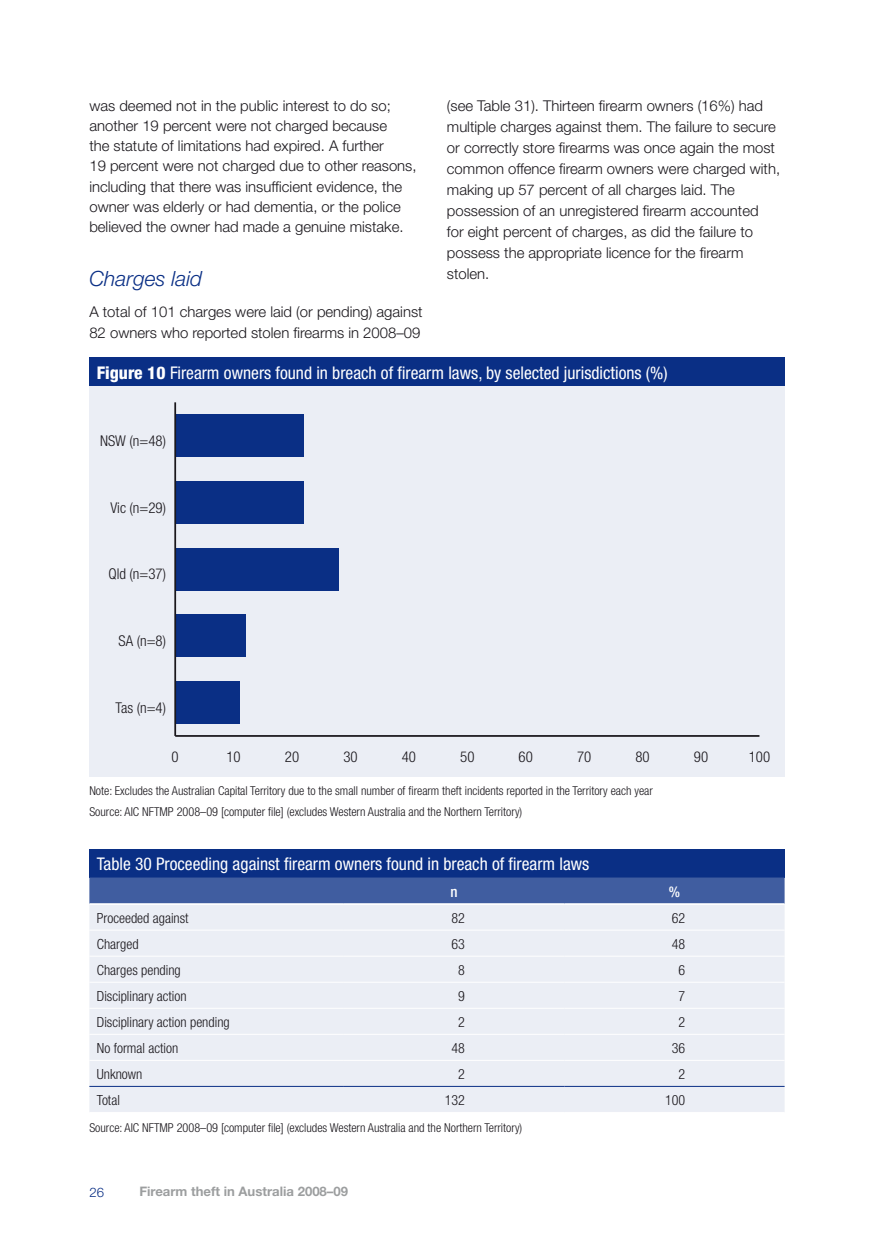
<style>
.page{position:relative;width:874px;height:1241px;background:#fff}
.page>*{position:absolute;margin:0;border:0;box-sizing:border-box;transform-origin:0 0}
.t1{font:italic 300 21px "Helvetica Neue LT";color:#0a2f85}
.t2{font:condensed 17.5px "Helvetica Neue LT";color:#fff}
.t3{font:300 14.88px/21px "Helvetica Neue LT";color:#1a171c}
.t4{font:300 condensed 14.88px "Helvetica Neue LT";color:#1a171c}
.t5{font:500 condensed 14.88px "Helvetica Neue LT";color:#fff}
.t6{font:300 condensed 14px "Helvetica Neue LT";color:#1a171c}
.t7{font:700 13.12px "Helvetica Neue LT";color:#9c9e9f}
.t8{font:300 13.12px "Helvetica Neue LT";color:#0a2f85}
.t9{font:300 condensed 12.25px/20.7px "Helvetica Neue LT";color:#1a171c}
.s1{font-weight:800}
</style>
<div class="page">
<div style="left:89px;top:357px;width:695px;height:29px;background:#0a2f85"></div>
<div style="left:89px;top:386px;width:695px;height:390px;background:#ebeef5"></div>
<hr style="left:175px;top:735px;width:584px;height:1px;background:#1a171c">
<div style="left:175px;top:414px;width:128px;height:43px;background:#0a2f85"></div>
<div style="left:175px;top:481px;width:128px;height:42px;background:#0a2f85"></div>
<div style="left:175px;top:547px;width:163px;height:43px;background:#0a2f85"></div>
<div style="left:175px;top:614px;width:70px;height:43px;background:#0a2f85"></div>
<div style="left:175px;top:681px;width:64px;height:42px;background:#0a2f85"></div>
<hr style="left:174px;top:402px;width:2px;height:333px;background:#1a171c">
<div style="left:89px;top:848px;width:695px;height:29px;background:#0a2f85"></div>
<div style="left:89px;top:877px;width:695px;height:26px;background:#405da0"></div>
<div style="left:89px;top:905px;width:695px;height:206px;background:#ebeef5"></div>
<hr style="left:89px;top:929px;width:255px;height:1px;background:#fff">
<hr style="left:344px;top:929px;width:220px;height:1px;background:#fff">
<hr style="left:564px;top:929px;width:220px;height:1px;background:#fff">
<hr style="left:89px;top:955px;width:255px;height:1px;background:#fff">
<hr style="left:344px;top:955px;width:220px;height:1px;background:#fff">
<hr style="left:564px;top:955px;width:220px;height:1px;background:#fff">
<hr style="left:89px;top:981px;width:255px;height:1px;background:#fff">
<hr style="left:344px;top:981px;width:220px;height:1px;background:#fff">
<hr style="left:564px;top:981px;width:220px;height:1px;background:#fff">
<hr style="left:89px;top:1007px;width:255px;height:1px;background:#fff">
<hr style="left:344px;top:1007px;width:220px;height:1px;background:#fff">
<hr style="left:564px;top:1007px;width:220px;height:1px;background:#fff">
<hr style="left:89px;top:1033px;width:255px;height:1px;background:#fff">
<hr style="left:344px;top:1033px;width:220px;height:1px;background:#fff">
<hr style="left:564px;top:1033px;width:220px;height:1px;background:#fff">
<hr style="left:89px;top:1059px;width:255px;height:1px;background:#fff">
<hr style="left:344px;top:1059px;width:220px;height:1px;background:#fff">
<hr style="left:564px;top:1059px;width:220px;height:1px;background:#fff">
<hr style="left:89px;top:1085px;width:255px;height:1px;background:#0a2f85">
<hr style="left:344px;top:1085px;width:220px;height:1px;background:#0a2f85">
<hr style="left:564px;top:1085px;width:220px;height:1px;background:#0a2f85">
<p class="t3" style="left:446px;top:95px;width:334px">(see Table 31). Thirteen firearm owners (16%) had multiple charges against them. The failure to secure or correctly store firearms was once again the most common offence firearm owners were charged with, making up 57 percent of all charges laid. The possession of an unregistered firearm accounted<br>for eight percent of charges, as did the failure to possess the appropriate licence for the firearm stolen.</p>
<p class="t3" style="left:89px;top:95px;width:328px;line-height:20.1px">was deemed not in the public interest to do so; another 19 percent were not charged because<br>the statute of limitations had expired. A further<br>19 percent were not charged due to other reasons, including that there was insufficient evidence, the owner was elderly or had dementia, or the police believed the owner had made a genuine mistake.</p>
<h1 class="t1" style="left:89px;top:266px;width:114px">Charges laid</h1>
<p class="t3" style="left:89px;top:301px;width:334px">A total of 101 charges were laid (or pending) against<br>82 owners who reported stolen firearms in 2008–09</p>
<p class="t2" style="left:97px;top:362px;width:572px"><span class="s1">Figure 10</span> Firearm owners found in breach of firearm laws, by selected jurisdictions (%)</p>
<p class="t4" style="left:100px;top:432px;width:67px">NSW (n=48)</p>
<p class="t4" style="left:110px;top:499px;width:57px">Vic (n=29)</p>
<p class="t4" style="left:108px;top:565px;width:59px">Qld (n=37)</p>
<p class="t4" style="left:119px;top:632px;width:49px">SA (n=8)</p>
<p class="t4" style="left:115px;top:699px;width:52px">Tas (n=4)</p>
<p class="t4" style="left:171px;top:747px;width:9px">0</p>
<p class="t4" style="left:226px;top:747px;width:16px">10</p>
<p class="t4" style="left:285px;top:747px;width:16px">20</p>
<p class="t4" style="left:343px;top:747px;width:16px">30</p>
<p class="t4" style="left:401px;top:747px;width:16px">40</p>
<p class="t4" style="left:460px;top:747px;width:16px">50</p>
<p class="t4" style="left:518px;top:747px;width:16px">60</p>
<p class="t4" style="left:576px;top:747px;width:16px">70</p>
<p class="t4" style="left:635px;top:747px;width:16px">80</p>
<p class="t4" style="left:693px;top:747px;width:16px">90</p>
<p class="t4" style="left:748px;top:747px;width:23px">100</p>
<p class="t9" style="left:89px;top:780px;width:564px">Note: Excludes the Australian Capital Territory due to the small number of firearm theft incidents reported in the Territory each year<br>Source: AIC NFTMP 2008–09 [computer file] (excludes Western Australia and the Northern Territory)</p>
<p class="t2" style="left:97px;top:853px;width:494px">Table 30 Proceeding against firearm owners found in breach of firearm laws</p>
<p class="t5" style="left:450px;top:882px;width:9px">n</p>
<p class="t5" style="left:668px;top:882px;width:13px">%</p>
<p class="t6" style="left:97px;top:909px;width:93px">Proceeded against</p>
<p class="t6" style="left:451px;top:909px;width:15px">82</p>
<p class="t6" style="left:671px;top:909px;width:15px">62</p>
<p class="t6" style="left:97px;top:935px;width:43px">Charged</p>
<p class="t6" style="left:451px;top:935px;width:15px">63</p>
<p class="t6" style="left:671px;top:935px;width:15px">48</p>
<p class="t6" style="left:97px;top:961px;width:85px">Charges pending</p>
<p class="t6" style="left:458px;top:961px;width:8px">8</p>
<p class="t6" style="left:678px;top:961px;width:8px">6</p>
<p class="t6" style="left:97px;top:987px;width:91px">Disciplinary action</p>
<p class="t6" style="left:458px;top:987px;width:8px">9</p>
<p class="t6" style="left:678px;top:987px;width:8px">7</p>
<p class="t6" style="left:97px;top:1013px;width:134px">Disciplinary action pending</p>
<p class="t6" style="left:458px;top:1013px;width:8px">2</p>
<p class="t6" style="left:678px;top:1013px;width:8px">2</p>
<p class="t6" style="left:97px;top:1039px;width:83px">No formal action</p>
<p class="t6" style="left:451px;top:1039px;width:15px">48</p>
<p class="t6" style="left:671px;top:1039px;width:15px">36</p>
<p class="t6" style="left:97px;top:1065px;width:47px">Unknown</p>
<p class="t6" style="left:458px;top:1065px;width:8px">2</p>
<p class="t6" style="left:678px;top:1065px;width:8px">2</p>
<p class="t6" style="left:97px;top:1091px;width:25px">Total</p>
<p class="t6" style="left:444px;top:1091px;width:22px">132</p>
<p class="t6" style="left:664px;top:1091px;width:22px">100</p>
<p class="t9" style="left:89px;top:1116px;width:434px">Source: AIC NFTMP 2008–09 [computer file] (excludes Western Australia and the Northern Territory)</p>
<p class="t8" style="left:89px;top:1183px;width:16px">26</p>
<p class="t7" style="left:139px;top:1183px;width:210px">Firearm theft in Australia 2008–09</p>
</div>
